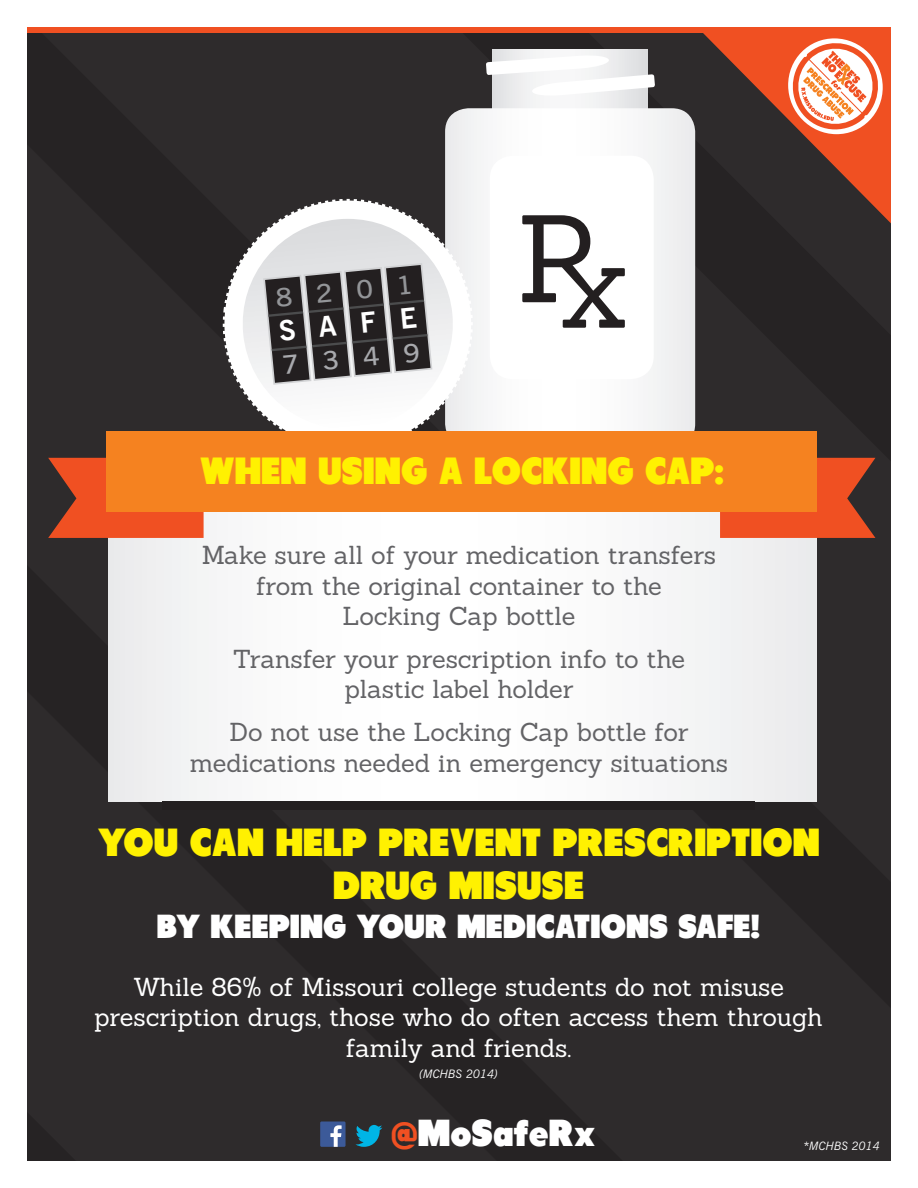
<style>
.page{position:relative;width:918px;height:1188px;background:#fff}
.page>*{position:absolute;margin:0;border:0;box-sizing:border-box;transform-origin:0 0}
.t1{font:39px/42.9px "Tondu Beta";color:#fff101;text-align:center}
.t2{font:37.65px "Tondu Beta";color:#fff101}
.t3{font:37.5px "Tondu Beta";color:#fff}
.t4{font:33.15px "Tondu Beta";color:#fff}
.t5{font:25.35px/30.5px "Sanchez";letter-spacing:-.005em;color:#636366;text-align:center}
.t6{font:25.35px/30.5px "Sanchez";letter-spacing:-.005em;color:#fff;text-align:center}
.t7{font:italic 11.7px "News Gothic BT";color:#fff}
.t8{font:italic 11.55px "News Gothic BT";color:#fff}
.s1{color:#f05022}
</style>
<div class="page">
<div style="left:27px;top:144px;width:864px;height:1017px;background:#2e2b2c"></div>
<div style="left:36px;top:32px;width:855px;height:850px;background:#2e2b2c"></div>
<div style="left:27px;top:691px;width:470px;height:470px;background:#2e2b2c"></div>
<div style="left:583px;top:32px;width:308px;height:303px;background:#262324"></div>
<div style="left:27px;top:27px;width:864px;height:5px;background:#f05022"></div>
<svg style="left:355px;top:1125px;width:27px;height:22px"></svg>
<div style="left:320px;top:1122px;width:26px;height:25px;background:#3c5a99"></div>
<svg style="left:330px;top:1125px;width:12px;height:22px"></svg>
<svg style="left:697px;top:32px;width:194px;height:191px"></svg>
<div style="left:108px;top:487px;width:708px;height:314px;background:linear-gradient(to right,#f9f9f9,#f6f6f7)"></div>
<svg style="left:493px;top:50px;width:154px;height:58px"></svg>
<svg style="left:445px;top:108px;width:250px;height:323px"></svg>
<svg style="left:486px;top:55px;width:169px;height:41px"></svg>
<div style="left:490px;top:156px;width:164px;height:223px;background:#fff;border-radius:23px"></div>
<svg style="left:522px;top:215px;width:103px;height:113px"></svg>
<svg style="left:223px;top:199px;width:250px;height:232px"></svg>
<svg style="left:238px;top:219px;width:220px;height:212px"></svg>
<svg style="left:48px;top:458px;width:156px;height:80px"></svg>
<svg style="left:720px;top:458px;width:155px;height:80px"></svg>
<div style="left:107px;top:431px;width:710px;height:81px;background:#f58220"></div>
<div style="left:163px;top:801px;width:592px;height:9px;background:#231f20"></div>
<svg style="left:263px;top:263px;width:169px;height:122px"></svg>
<p class="t2" style="left:200px;top:448px;width:526px">WHEN USING A LOCKING CAP:</p>
<p class="t5" style="left:202px;top:540px;width:516px">Make sure all of your medication transfers from the original container to the</p>
<p class="t5" style="left:343px;top:601px;width:234px">Locking Cap bottle</p>
<p class="t5" style="left:233px;top:644px;width:454px">Transfer your prescription info to the</p>
<p class="t5" style="left:345px;top:674px;width:230px">plastic label holder</p>
<p class="t5" style="left:190px;top:717px;width:540px">Do not use the Locking Cap bottle for medications needed in emergency situations</p>
<p class="t1" style="left:97px;top:820px;width:724px">YOU CAN HELP PREVENT PRESCRIPTION<br>DRUG MISUSE</p>
<p class="t4" style="left:157px;top:906px;width:605px">BY KEEPING YOUR MEDICATIONS SAFE!</p>
<p class="t6" style="left:94px;top:972px;width:730px">While 86% of Missouri college students do not misuse prescription drugs, those who do often access them through family and friends.</p>
<p class="t7" style="left:419px;top:1067px;width:80px">(MCHBS 2014)</p>
<p class="t3" style="left:391px;top:1110px;width:206px"><span class="s1">@</span>MoSafeRx</p>
<p class="t8" style="left:804px;top:1139px;width:78px">*MCHBS 2014</p>
</div>
